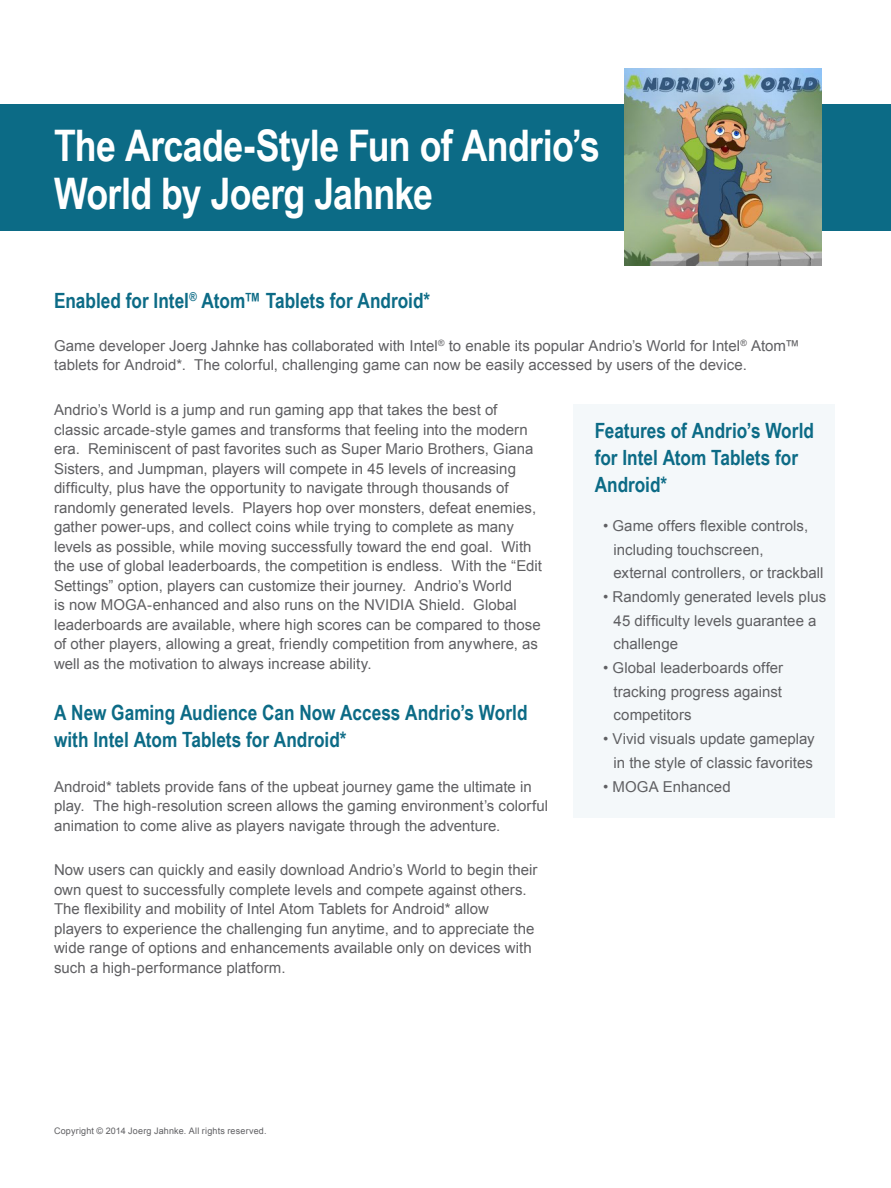
<style>
.page{position:relative;width:891px;height:1188px;background:#fff}
.page>*{position:absolute;margin:0;border:0;box-sizing:border-box;transform-origin:0 0}
._01d-Product_Name{font:700 43.5px/48px "Arial Narrow";letter-spacing:-.015em;color:#fff}
._01d-Product_Name-2{font:700 21px/27px "Arial Narrow";color:#0c6b86}
._01d-Product_Name-3{font:15px/19.5px "Arial";letter-spacing:.005em;color:#5f5f62}
._01d-Product_Name-4{font:9px "Arial";letter-spacing:.02em;color:#5f5f62}
</style>
<div class="page">
<div style="left:0;top:104px;width:891px;height:127px;background:#0c6b86"></div>
<div style="left:573px;top:404px;width:262px;height:414px;background:#f4f8fa"></div>
<img style="left:624px;top:69px;width:197px;height:197px">
<p class="_01d-Product_Name" style="left:54px;top:120px;width:547px">The Arcade-Style Fun of Andrio’s<br>World by Joerg Jahnke</p>
<p class="_01d-Product_Name-2" style="left:54px;top:286px;width:378px">Enabled for Intel<sup>®</sup> Atom™ Tablets for Android*</p>
<p class="_01d-Product_Name-3" style="left:54px;top:336px;width:747px">Game developer Joerg Jahnke has collaborated with Intel<sup>®</sup> to enable its popular Andrio’s World for Intel<sup>®</sup> Atom™ tablets for Android*. The colorful, challenging game can now be easily accessed by users of the device.</p>
<p class="_01d-Product_Name-3" style="left:54px;top:400px;width:490px">Andrio’s World is a jump and run gaming app that takes the best of classic arcade-style games and transforms that feeling into the modern era. Reminiscent of past favorites such as Super Mario Brothers, Giana Sisters, and Jumpman, players will compete in 45 levels of increasing difficulty, plus have the opportunity to navigate through thousands of randomly generated levels. Players hop over monsters, defeat enemies, gather power-ups, and collect coins while trying to complete as many levels as possible, while moving successfully toward the end goal. With the use of global leaderboards, the competition is endless. With the “Edit Settings” option, players can customize their journey. Andrio’s World<br>is now MOGA-enhanced and also runs on the NVIDIA Shield. Global leaderboards are available, where high scores can be compared to those of other players, allowing a great, friendly competition from anywhere, as well as the motivation to always increase ability.</p>
<p class="_01d-Product_Name-2" style="left:54px;top:699px;width:475px">A New Gaming Audience Can Now Access Andrio’s World with Intel Atom Tablets for Android*</p>
<p class="_01d-Product_Name-3" style="left:54px;top:777px;width:496px">Android* tablets provide fans of the upbeat journey game the ultimate in play. The high-resolution screen allows the gaming environment’s colorful animation to come alive as players navigate through the adventure.</p>
<p class="_01d-Product_Name-3" style="left:54px;top:860px;width:485px">Now users can quickly and easily download Andrio’s World to begin their own quest to successfully complete levels and compete against others.<br>The flexibility and mobility of Intel Atom Tablets for Android* allow players to experience the challenging fun anytime, and to appreciate the wide range of options and enhancements available only on devices with such a high-performance platform.</p>
<p class="_01d-Product_Name-2" style="left:595px;top:416px;width:221px">Features of Andrio’s World for Intel Atom Tablets for<br>Android*</p>
<p class="_01d-Product_Name-3" style="left:603px;top:516px;width:207px">• Game offers flexible controls,</p>
<p class="_01d-Product_Name-3" style="left:614px;top:540px;width:152px">including touchscreen,</p>
<p class="_01d-Product_Name-3" style="left:614px;top:563px;width:212px">external controllers, or trackball</p>
<p class="_01d-Product_Name-3" style="left:603px;top:587px;width:225px">• Randomly generated levels plus</p>
<p class="_01d-Product_Name-3" style="left:614px;top:611px;width:205px">45 difficulty levels guarantee a</p>
<p class="_01d-Product_Name-3" style="left:614px;top:634px;width:66px">challenge</p>
<p class="_01d-Product_Name-3" style="left:603px;top:658px;width:182px">• Global leaderboards offer</p>
<p class="_01d-Product_Name-3" style="left:614px;top:682px;width:170px">tracking progress against</p>
<p class="_01d-Product_Name-3" style="left:614px;top:706px;width:80px">competitors</p>
<p class="_01d-Product_Name-3" style="left:603px;top:729px;width:213px">• Vivid visuals update gameplay</p>
<p class="_01d-Product_Name-3" style="left:614px;top:753px;width:201px">in the style of classic favorites</p>
<p class="_01d-Product_Name-3" style="left:603px;top:777px;width:129px">• MOGA Enhanced</p>
<p class="_01d-Product_Name-4" style="left:54px;top:1125px;width:214px">Copyright © 2014 Joerg Jahnke. All rights reserved.</p>
</div>
